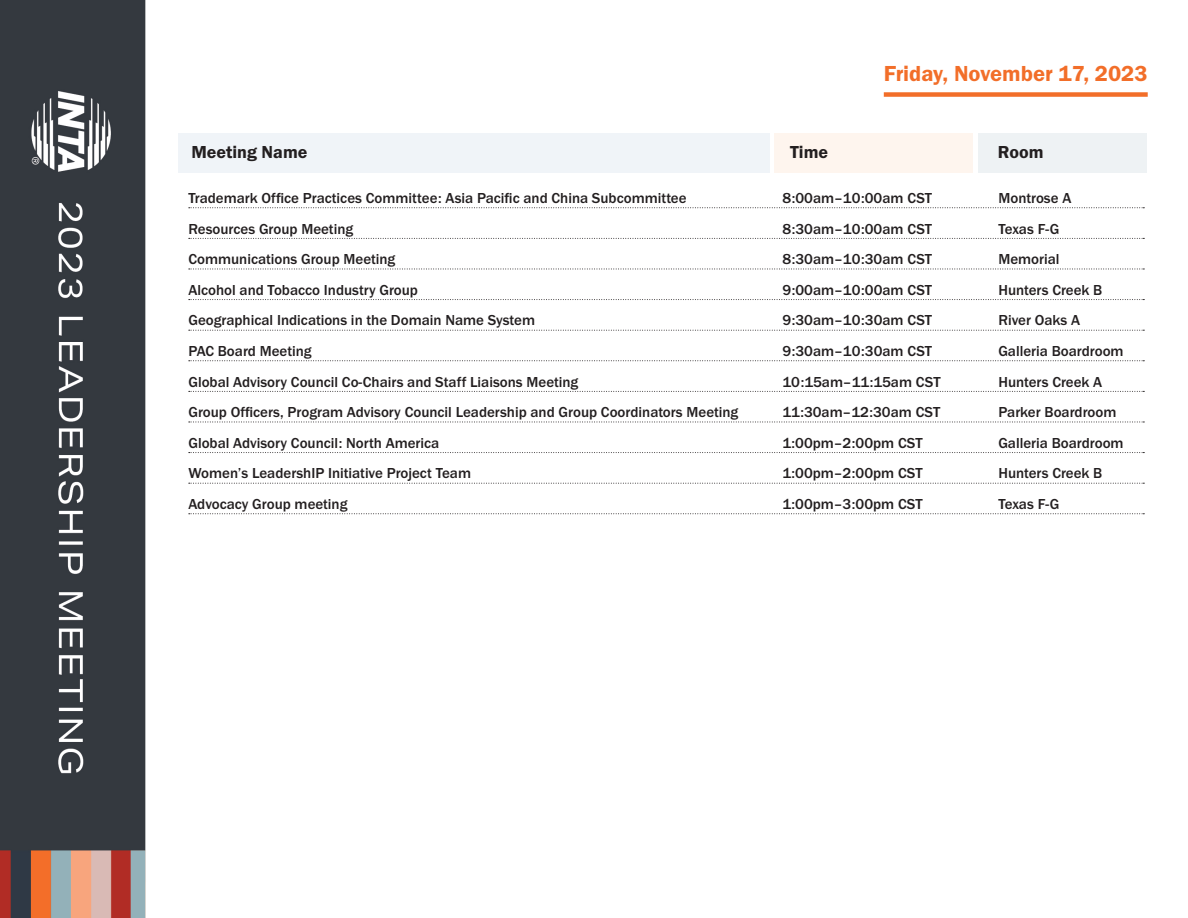
<style>
.page{position:relative;width:1188px;height:918px;background:#fff}
.page>*{position:absolute;margin:0;border:0;box-sizing:border-box;transform-origin:0 0}
.t1{font:22.5px "Franklin Gothic URW Dem";color:#f26e29}
.t2{font:18px "Franklin Gothic URW Dem";color:#231f20}
.LM22_STYLE{font:500 15px "Franklin Gothic URW";color:#231f20}
</style>
<div class="page">
<img style="left:0;top:0;width:1147px;height:918px">
<div style="left:884px;top:92px;width:264px;height:5px;background:#f26e29"></div>
<div style="left:179px;top:133px;width:591px;height:39px;background:#f0f4f8"></div>
<div style="left:775px;top:133px;width:198px;height:39px;background:#fef5ee"></div>
<div style="left:978px;top:133px;width:169px;height:39px;background:#eef2f4"></div>
<svg style="left:189px;top:207px;width:955px;height:1px"></svg>
<svg style="left:189px;top:238px;width:955px;height:1px"></svg>
<svg style="left:189px;top:269px;width:955px;height:1px"></svg>
<svg style="left:189px;top:299px;width:955px;height:1px"></svg>
<svg style="left:189px;top:330px;width:955px;height:1px"></svg>
<svg style="left:189px;top:360px;width:955px;height:1px"></svg>
<svg style="left:189px;top:391px;width:955px;height:1px"></svg>
<svg style="left:189px;top:422px;width:955px;height:1px"></svg>
<svg style="left:189px;top:452px;width:955px;height:1px"></svg>
<svg style="left:189px;top:483px;width:955px;height:1px"></svg>
<svg style="left:189px;top:513px;width:955px;height:1px"></svg>
<p class="t1" style="left:884px;top:60px;width:265px">Friday, November 17, 2023</p>
<p class="t2" style="left:191px;top:141px;width:118px">Meeting Name</p>
<p class="t2" style="left:790px;top:141px;width:40px">Time</p>
<p class="t2" style="left:998px;top:141px;width:47px">Room</p>
<p class="LM22_STYLE" style="left:188px;top:189px;width:500px">Trademark Office Practices Committee: Asia Pacific and China Subcommittee</p>
<p class="LM22_STYLE" style="left:782px;top:189px;width:151px">8:00am–10:00am CST</p>
<p class="LM22_STYLE" style="left:998px;top:189px;width:75px">Montrose A</p>
<p class="LM22_STYLE" style="left:188px;top:219px;width:166px">Resources Group Meeting</p>
<p class="LM22_STYLE" style="left:782px;top:219px;width:151px">8:30am–10:00am CST</p>
<p class="LM22_STYLE" style="left:998px;top:219px;width:63px">Texas F-G</p>
<p class="LM22_STYLE" style="left:188px;top:250px;width:208px">Communications Group Meeting</p>
<p class="LM22_STYLE" style="left:782px;top:250px;width:151px">8:30am–10:30am CST</p>
<p class="LM22_STYLE" style="left:998px;top:250px;width:63px">Memorial</p>
<p class="LM22_STYLE" style="left:188px;top:280px;width:231px">Alcohol and Tobacco Industry Group</p>
<p class="LM22_STYLE" style="left:782px;top:280px;width:151px">9:00am–10:00am CST</p>
<p class="LM22_STYLE" style="left:998px;top:280px;width:106px">Hunters Creek B</p>
<p class="LM22_STYLE" style="left:188px;top:311px;width:348px">Geographical Indications in the Domain Name System</p>
<p class="LM22_STYLE" style="left:782px;top:311px;width:151px">9:30am–10:30am CST</p>
<p class="LM22_STYLE" style="left:998px;top:311px;width:83px">River Oaks A</p>
<p class="LM22_STYLE" style="left:188px;top:342px;width:125px">PAC Board Meeting</p>
<p class="LM22_STYLE" style="left:782px;top:342px;width:151px">9:30am–10:30am CST</p>
<p class="LM22_STYLE" style="left:998px;top:342px;width:127px">Galleria Boardroom</p>
<p class="LM22_STYLE" style="left:188px;top:372px;width:391px">Global Advisory Council Co-Chairs and Staff Liaisons Meeting</p>
<p class="LM22_STYLE" style="left:782px;top:372px;width:160px">10:15am–11:15am CST</p>
<p class="LM22_STYLE" style="left:998px;top:372px;width:105px">Hunters Creek A</p>
<p class="LM22_STYLE" style="left:188px;top:403px;width:551px">Group Officers, Program Advisory Council Leadership and Group Coordinators Meeting</p>
<p class="LM22_STYLE" style="left:782px;top:403px;width:160px">11:30am–12:30am CST</p>
<p class="LM22_STYLE" style="left:998px;top:403px;width:120px">Parker Boardroom</p>
<p class="LM22_STYLE" style="left:188px;top:433px;width:253px">Global Advisory Council: North America</p>
<p class="LM22_STYLE" style="left:782px;top:433px;width:142px">1:00pm–2:00pm CST</p>
<p class="LM22_STYLE" style="left:998px;top:433px;width:127px">Galleria Boardroom</p>
<p class="LM22_STYLE" style="left:188px;top:464px;width:284px">Women’s LeadershIP Initiative Project Team</p>
<p class="LM22_STYLE" style="left:782px;top:464px;width:142px">1:00pm–2:00pm CST</p>
<p class="LM22_STYLE" style="left:998px;top:464px;width:106px">Hunters Creek B</p>
<p class="LM22_STYLE" style="left:188px;top:495px;width:161px">Advocacy Group meeting</p>
<p class="LM22_STYLE" style="left:782px;top:495px;width:142px">1:00pm–3:00pm CST</p>
<p class="LM22_STYLE" style="left:998px;top:495px;width:63px">Texas F-G</p>
</div>
